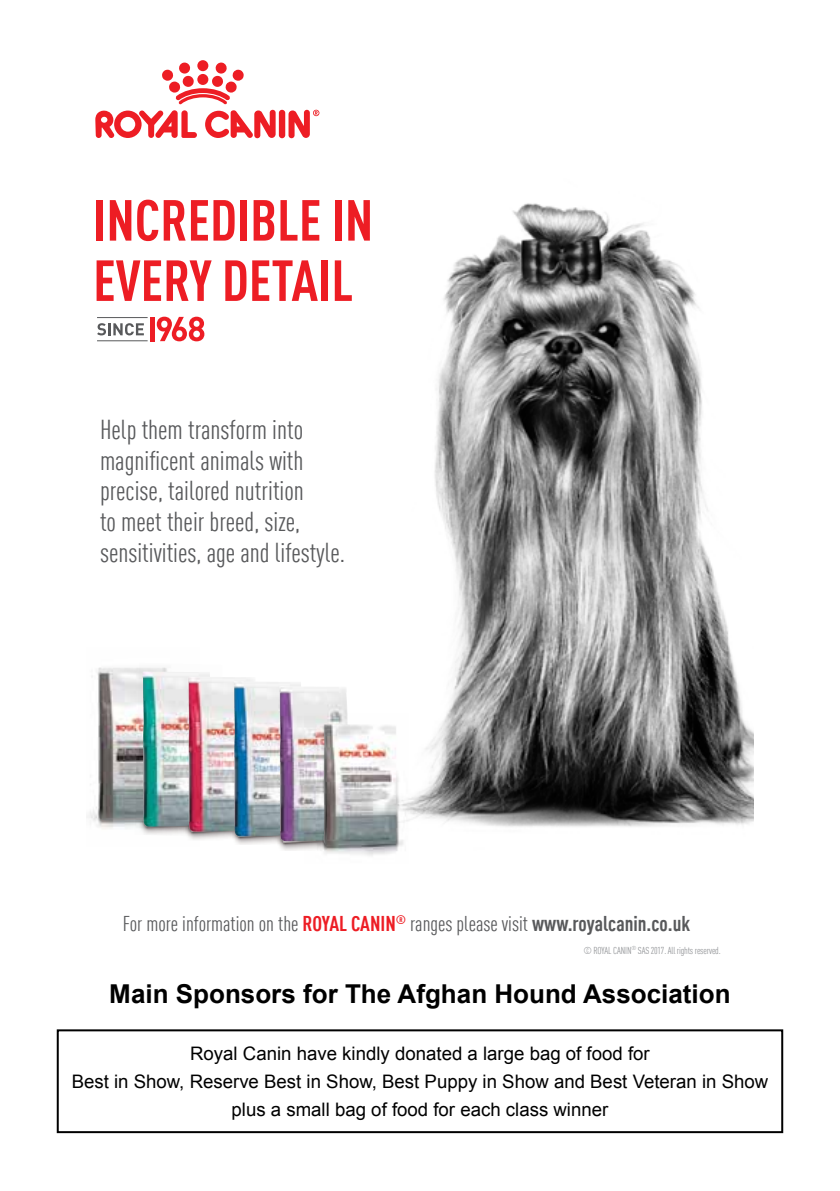
<style>
.page{position:relative;width:840px;height:1191px;background:#fff}
.page>*{position:absolute;margin:0;border:0;box-sizing:border-box;transform-origin:0 0}
.t1{font:700 condensed 57px/60.2px "DINOT";color:#ed1d24}
.t2{font:condensed 26.8px/30.6px "DINOT";color:#58595b}
.t3{font:700 26px "Arial";color:#000}
.t4{font:condensed 21px "DINOT";color:#58595b}
.t5{font:18.6px/28px "Arial";color:#000;text-align:center}
.t6{font:condensed 10px "DINOT";letter-spacing:-.02em;color:#939598}
.s1{font-weight:700;color:#ed1d24}
.s2{font-weight:700}
</style>
<div class="page">
<div style="left:57px;top:1029px;width:725px;height:104px;border:2px solid #000"></div>
<img style="left:272px;top:109px;width:481px;height:742px">
<div style="left:279px;top:110px;width:6px;height:28px;background:#ed1d24;border-radius:3px"></div>
<svg style="left:205px;top:110px;width:70px;height:28px"></svg>
<svg style="left:95px;top:110px;width:102px;height:28px"></svg>
<svg style="left:288px;top:110px;width:31px;height:28px"></svg>
<div style="left:197px;top:60px;width:11px;height:11px;background:#ed1d24;border-radius:50%"></div>
<svg style="left:162px;top:63px;width:82px;height:41px"></svg>
<svg style="left:97px;top:323px;width:47px;height:12px"></svg>
<hr style="left:97px;top:317px;width:50px;height:1px;background:#58595b">
<hr style="left:97px;top:340px;width:50px;height:1px;background:#58595b">
<hr style="left:150px;top:317px;width:4px;height:24px;background:#ed1d24">
<svg style="left:157px;top:317px;width:47px;height:24px"></svg>
<img style="left:87px;top:672px;width:48px;height:157px">
<img style="left:98px;top:667px;width:37px;height:153px">
<img style="left:135px;top:667px;width:45px;height:168px">
<img style="left:142px;top:671px;width:38px;height:155px">
<img style="left:180px;top:672px;width:47px;height:168px">
<img style="left:188px;top:676px;width:39px;height:155px">
<img style="left:227px;top:672px;width:83px;height:172px">
<img style="left:234px;top:681px;width:38px;height:155px">
<img style="left:272px;top:678px;width:83px;height:172px">
<img style="left:279px;top:686px;width:67px;height:155px">
<img style="left:304px;top:713px;width:104px;height:143px">
<img style="left:323px;top:724px;width:39px;height:122px">
<h1 class="t1" style="left:93px;top:189px;width:281px">INCREDIBLE IN<br>EVERY DETAIL</h1>
<h2 class="t2" style="left:100px;top:414px;width:246px">Help them transform into magnificent animals with precise, tailored nutrition<br>to meet their breed, size, sensitivities, age and lifestyle.</h2>
<p class="t4" style="left:123px;top:911px;width:568px">For more information on the <span class="s1">ROYAL CANIN</span><sup>®</sup> ranges please visit <span class="s2">www.royalcanin.co.uk</span></p>
<p class="t6" style="left:583px;top:944px;width:139px">© ROYAL CANIN<sup>®</sup> SAS 2017. All rights reserved.</p>
<h3 class="t3" style="left:109px;top:977px;width:622px">Main Sponsors for The Afghan Hound Association</h3>
<p class="t5" style="left:72px;top:1039px;width:697px">Royal Canin have kindly donated a large bag of food for<br>Best in Show, Reserve Best in Show, Best Puppy in Show and Best Veteran in Show plus a small bag of food for each class winner</p>
</div>
